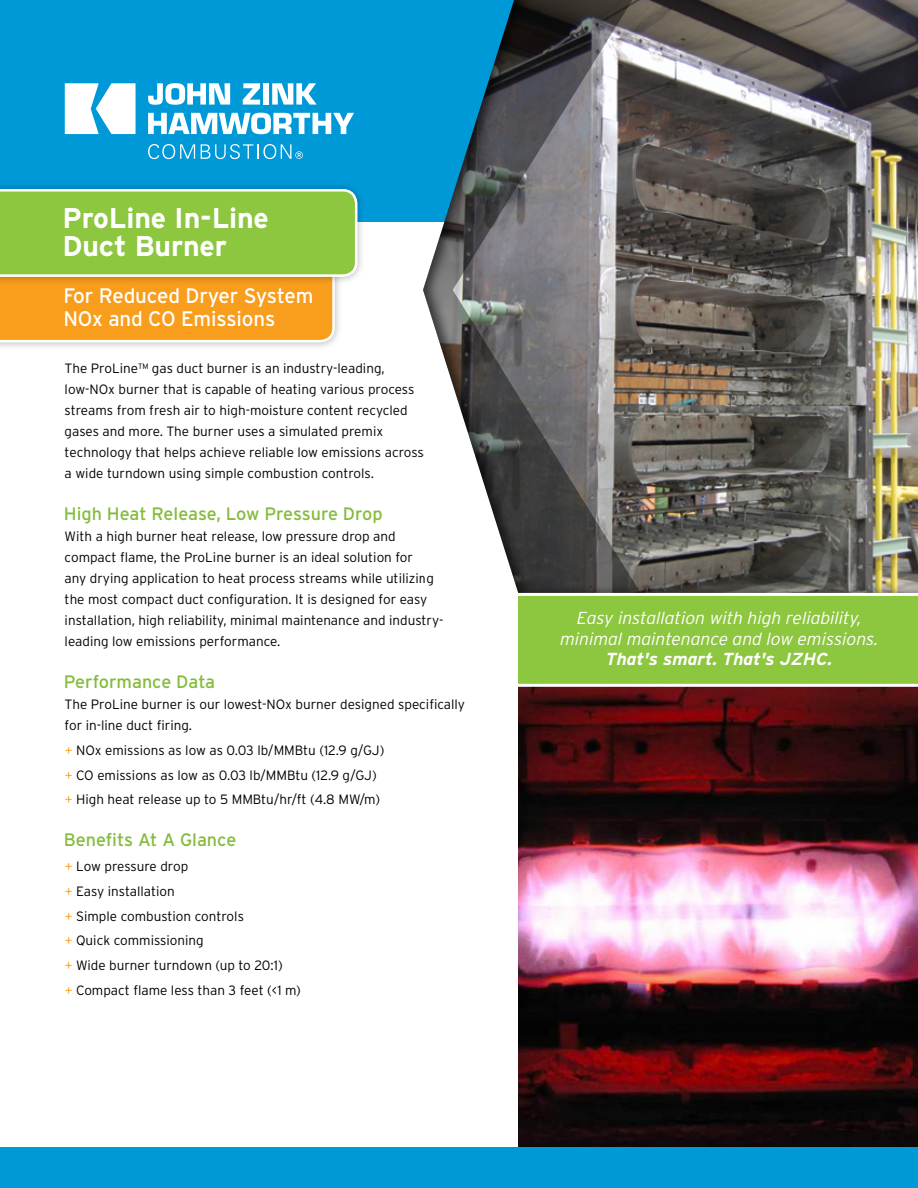
<style>
.page{position:relative;width:918px;height:1188px;background:#fff}
.page>*{position:absolute;margin:0;border:0;box-sizing:border-box;transform-origin:0 0}
.t1{font:700 28.5px/27.8px "Interstate";letter-spacing:-.005em;color:#fff}
.t2{font:21px/23.2px "Interstate";letter-spacing:-.005em;color:#fff}
.t3{font:18px "Interstate";color:#83bc3c}
.t4{font:italic 300 17.4px/20.9px "Interstate";color:#fff;text-align:center}
.t5{font:italic 700 17.4px "Interstate";color:#fff}
.t6{font:300 13.5px/21px "Interstate";color:#000}
.s1{color:#f99d1c}
</style>
<div class="page">
<img style="left:518px;top:687px;width:400px;height:461px">
<div style="left:0;top:0;width:918px;height:221px;background:#0099d8"></div>
<svg style="left:65px;top:83px;width:71px;height:51px;background:#dcf0f9"></svg>
<svg style="left:148px;top:144px;width:47px;height:15px"></svg>
<svg style="left:148px;top:113px;width:206px;height:21px"></svg>
<svg style="left:148px;top:83px;width:82px;height:22px"></svg>
<svg style="left:243px;top:83px;width:17px;height:22px"></svg>
<div style="left:263px;top:83px;width:6px;height:22px;background:#fff"></div>
<svg style="left:272px;top:83px;width:45px;height:22px"></svg>
<svg style="left:201px;top:144px;width:102px;height:15px"></svg>
<div style="left:420px;top:0;width:498px;height:595px;background:#000;opacity:.6"></div>
<svg style="left:423px;top:0;width:218px;height:593px"></svg>
<div style="left:0;top:1148px;width:918px;height:40px;background:#0099d8"></div>
<div style="left:518px;top:594px;width:400px;height:92px;background:#8dc63f"></div>
<hr style="left:516px;top:593px;width:402px;height:3px;background:#fff">
<hr style="left:516px;top:684px;width:402px;height:3px;background:#fff">
<div style="left:0;top:238px;width:343px;height:112px;background:#000;opacity:.3"></div>
<div style="left:0;top:181px;width:365px;height:104px;background:#000;opacity:.3"></div>
<svg style="left:0;top:189px;width:357px;height:153px;background:#beba40"></svg>
<h1 class="t1" style="left:62px;top:204px;width:208px">ProLine In-Line<br>Duct Burner</h1>
<h2 class="t2" style="left:63px;top:284px;width:252px">For Reduced Dryer System<br>NOx and CO Emissions</h2>
<p class="t6" style="left:65px;top:358px;width:361px">The ProLine™ gas duct burner is an industry-leading, low-NOx burner that is capable of heating various process streams from fresh air to high-moisture content recycled gases and more. The burner uses a simulated premix technology that helps achieve reliable low emissions across a wide turndown using simple combustion controls.</p>
<h3 class="t3" style="left:64px;top:504px;width:320px">High Heat Release, Low Pressure Drop</h3>
<p class="t6" style="left:65px;top:526px;width:380px">With a high burner heat release, low pressure drop and compact flame, the ProLine burner is an ideal solution for<br>any drying application to heat process streams while utilizing the most compact duct configuration. It is designed for easy installation, high reliability, minimal maintenance and industry&shy;leading low emissions performance.</p>
<h3 class="t3" style="left:64px;top:672px;width:153px">Performance Data</h3>
<p class="t6" style="left:65px;top:694px;width:402px">The ProLine burner is our lowest-NOx burner designed specifically for in-line duct firing.</p>
<p class="t6" style="left:65px;top:738px;width:321px;line-height:24.8px"><span class="s1">+</span> NOx emissions as low as 0.03 lb/MMBtu (12.9 g/GJ) <span class="s1">+</span> CO emissions as low as 0.03 lb/MMBtu (12.9 g/GJ) <span class="s1">+</span> High heat release up to 5 MMBtu/hr/ft (4.8 MW/m)</p>
<h3 class="t3" style="left:64px;top:830px;width:174px">Benefits At A Glance</h3>
<p class="t6" style="left:65px;top:854px;width:238px;line-height:24.8px"><span class="s1">+</span> Low pressure drop<br><span class="s1">+</span> Easy installation<br><span class="s1">+</span> Simple combustion controls<br><span class="s1">+</span> Quick commissioning<br><span class="s1">+</span> Wide burner turndown (up to 20:1)<br><span class="s1">+</span> Compact flame less than 3 feet (&lt;1 m)</p>
<p class="t4" style="left:559px;top:608px;width:320px">Easy installation with high reliability, minimal maintenance and low emissions.</p>
<p class="t5" style="left:605px;top:650px;width:228px">That's smart. That's JZHC.</p>
</div>
